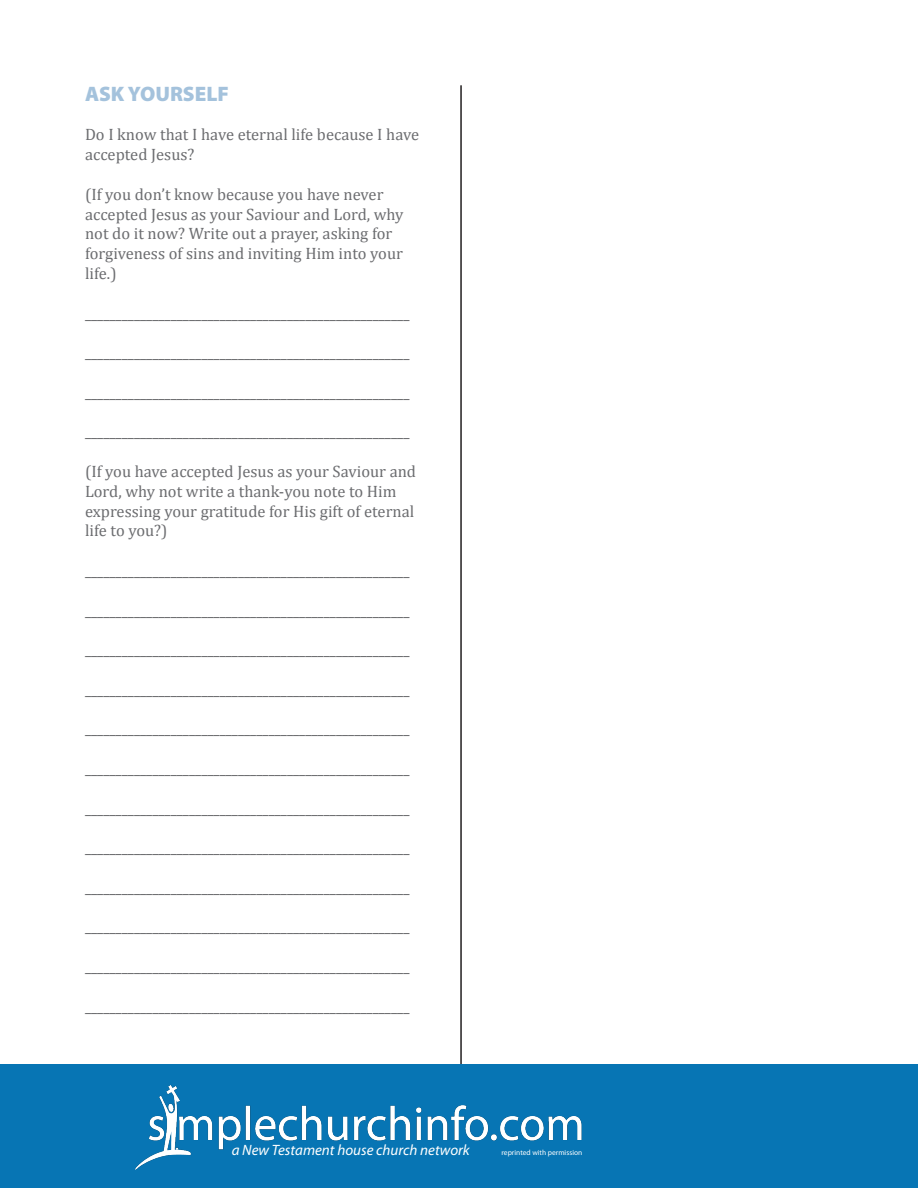
<style>
.page{position:relative;width:918px;height:1188px;background:#fff}
.page>*{position:absolute;margin:0;border:0;box-sizing:border-box;transform-origin:0 0}
.t1{font:900 21px "Myriad Pro";color:#a4c2dc}
.t2{font:16.5px/19.8px "Cambria";color:#6c6d70}
.t3{font:italic 15px "Myriad Pro";color:#fff}
.t4{font:7.5px "Myriad Pro";color:#fff}
</style>
<div class="page">
<hr style="left:460px;top:86px;width:2px;height:1016px;background:#231f20">
<div style="left:0;top:1065px;width:918px;height:123px;background:#0775b4"></div>
<img style="left:135px;top:1085px;width:447px;height:85px">
<p class="t1" style="left:85px;top:80px;width:145px">ASK YOURSELF</p>
<p class="t2" style="left:85px;top:125px;width:336px">Do I know that I have eternal life because I have accepted Jesus?</p>
<p class="t2" style="left:85px;top:184px;width:320px">(If you don’t know because you have never accepted Jesus as your Saviour and Lord, why not do it now? Write out a prayer, asking for forgiveness of sins and inviting Him into your life.)</p>
<p class="t2" style="left:85px;top:303px;width:326px">_____________________________________________________</p>
<p class="t2" style="left:85px;top:343px;width:326px">_____________________________________________________</p>
<p class="t2" style="left:85px;top:382px;width:326px">_____________________________________________________</p>
<p class="t2" style="left:85px;top:422px;width:326px">_____________________________________________________</p>
<p class="t2" style="left:85px;top:461px;width:333px">(If you have accepted Jesus as your Saviour and Lord, why not write a thank-you note to Him expressing your gratitude for His gift of eternal life to you?)</p>
<p class="t2" style="left:85px;top:560px;width:326px">_____________________________________________________</p>
<p class="t2" style="left:85px;top:600px;width:326px">_____________________________________________________</p>
<p class="t2" style="left:85px;top:640px;width:326px">_____________________________________________________</p>
<p class="t2" style="left:85px;top:679px;width:326px">_____________________________________________________</p>
<p class="t2" style="left:85px;top:719px;width:326px">_____________________________________________________</p>
<p class="t2" style="left:85px;top:758px;width:326px">_____________________________________________________</p>
<p class="t2" style="left:85px;top:798px;width:326px">_____________________________________________________</p>
<p class="t2" style="left:85px;top:838px;width:326px">_____________________________________________________</p>
<p class="t2" style="left:85px;top:877px;width:326px">_____________________________________________________</p>
<p class="t2" style="left:85px;top:917px;width:326px">_____________________________________________________</p>
<p class="t2" style="left:85px;top:956px;width:326px">_____________________________________________________</p>
<p class="t2" style="left:85px;top:996px;width:326px">_____________________________________________________</p>
<p class="t3" style="left:232px;top:1140px;width:240px">a New Testament house church network</p>
<p class="t4" style="left:502px;top:1148px;width:82px">reprinted with permission</p>
</div>
